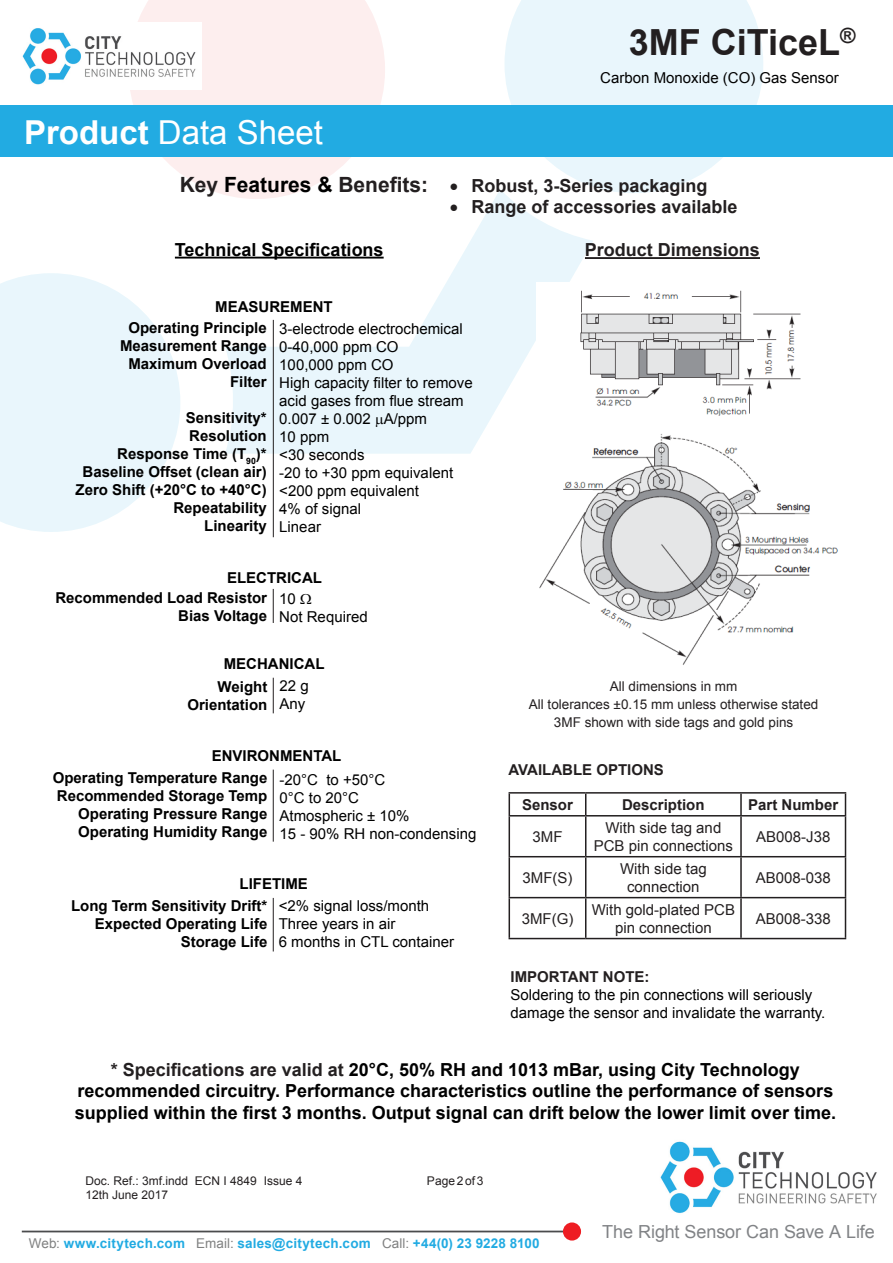
<style>
.page{position:relative;width:893px;height:1263px;background:#fff}
.page>*{position:absolute;margin:0;border:0;box-sizing:border-box;transform-origin:0 0}
.t1{font:700 36px "Arial";color:#231f20}
.t2{font:33px "Arial";color:#fff}
.t3{font:700 18px/21.6px "Arial";color:#000;text-align:center}
.Characteristics_Titl{font:700 18px "Arial";color:#231f20}
.t4{font:18px "Arial";letter-spacing:-.005em;color:#818386}
.t5{font:15px/18px "Arial";color:#000}
.t6{font:700 15px "Arial";color:#000}
.t7{font:15px/18px "Arial";color:#231f20;text-align:center}
.t8{font:700 15px "Arial";color:#231f20}
.Head_2{font:13.5px "Arial";color:#231f20}
.t9{font:700 13.5px "Arial";letter-spacing:.015em;color:#22abe2}
.t10{font:12px "Arial";color:#231f20}
.s1{font-weight:700}
.s2{font-size:21px}
.s3{font-size:21px;color:#000}
.s4{font-weight:700;color:#231f20}
.s5{color:#231f20}
.s6{font-weight:400;color:#808181}
</style>
<div class="page">
<svg style="left:225px;top:189px;width:368px;height:265px;fill:#e9f6fc"></svg>
<svg style="left:0;top:273px;width:180px;height:259px;fill:#e9f6fc"></svg>
<svg style="left:504px;top:0;width:259px;height:193px;fill:#e9f6fc"></svg>
<svg style="left:128px;top:0;width:257px;height:199px;fill:#fdeeee"></svg>
<div style="left:0;top:106px;width:893px;height:51px;background:#22abe2"></div>
<img style="left:22px;top:22px;width:179px;height:68px">
<hr style="left:22px;top:1230px;width:553px;height:2px;background:#4b4c4d">
<div style="left:563px;top:1222px;width:18px;height:18px;background:#ee1d23;border-radius:50%"></div>
<img style="left:660px;top:1141px;width:217px;height:73px">
<hr style="left:175px;top:257px;width:209px;height:2px;background:#000">
<hr style="left:273px;top:320px;width:1px;height:217px;background:#231f20">
<hr style="left:585px;top:257px;width:175px;height:2px;background:#231f20">
<hr style="left:273px;top:589px;width:1px;height:34px;background:#231f20">
<hr style="left:273px;top:678px;width:1px;height:35px;background:#231f20">
<hr style="left:273px;top:770px;width:1px;height:72px;background:#231f20">
<hr style="left:273px;top:898px;width:1px;height:53px;background:#231f20">
<hr style="left:509px;top:792px;width:77px;height:2px;background:#231f20">
<svg style="left:509px;top:794px;width:1px;height:21px"></svg>
<hr style="left:586px;top:792px;width:155px;height:2px;background:#231f20">
<svg style="left:585px;top:794px;width:1px;height:21px"></svg>
<hr style="left:741px;top:792px;width:105px;height:2px;background:#231f20">
<hr style="left:740px;top:794px;width:2px;height:21px;background:#231f20">
<svg style="left:845px;top:794px;width:1px;height:21px"></svg>
<hr style="left:509px;top:815px;width:77px;height:1px;background:#231f20">
<hr style="left:509px;top:816px;width:1px;height:40px;background:#231f20">
<hr style="left:586px;top:815px;width:155px;height:1px;background:#231f20">
<hr style="left:585px;top:816px;width:1px;height:40px;background:#231f20">
<hr style="left:741px;top:815px;width:105px;height:1px;background:#231f20">
<hr style="left:740px;top:816px;width:2px;height:40px;background:#231f20">
<hr style="left:845px;top:816px;width:1px;height:40px;background:#231f20">
<hr style="left:509px;top:856px;width:77px;height:1px;background:#231f20">
<hr style="left:509px;top:857px;width:1px;height:40px;background:#231f20">
<hr style="left:586px;top:856px;width:155px;height:1px;background:#231f20">
<hr style="left:585px;top:857px;width:1px;height:40px;background:#231f20">
<hr style="left:741px;top:856px;width:105px;height:1px;background:#231f20">
<hr style="left:740px;top:857px;width:2px;height:40px;background:#231f20">
<hr style="left:845px;top:857px;width:1px;height:40px;background:#231f20">
<hr style="left:509px;top:897px;width:77px;height:1px;background:#231f20">
<hr style="left:509px;top:898px;width:1px;height:40px;background:#231f20">
<hr style="left:586px;top:897px;width:155px;height:1px;background:#231f20">
<hr style="left:585px;top:898px;width:1px;height:40px;background:#231f20">
<hr style="left:741px;top:897px;width:105px;height:1px;background:#231f20">
<hr style="left:740px;top:898px;width:2px;height:40px;background:#231f20">
<hr style="left:845px;top:898px;width:1px;height:40px;background:#231f20">
<hr style="left:509px;top:938px;width:77px;height:1px;background:#231f20">
<hr style="left:586px;top:938px;width:155px;height:1px;background:#231f20">
<hr style="left:741px;top:938px;width:105px;height:1px;background:#231f20">
<img style="left:537px;top:282px;width:301px;height:383px">
<svg style="left:376px;top:417px;width:7px;height:10px"></svg>
<h2 class="t2" style="left:24px;top:111px;width:300px"><span class="s1">Product</span> Data Sheet</h2>
<h1 class="t1" style="left:629px;top:18px;width:228px">3MF CiTiceL<sup>®</sup></h1>
<p class="t5" style="left:600px;top:69px;width:240px">Carbon Monoxide (CO) Gas Sensor</p>
<p class="Characteristics_Titl" style="left:180px;top:173px;width:529px"><span class="s2">Key</span> <span class="s3">Features &amp;</span> <span class="s2">Benefits:</span> • Robust, 3-Series packaging</p>
<p class="Characteristics_Titl" style="left:450px;top:195px;width:289px">• Range of accessories available</p>
<p class="t3" style="left:175px;top:239px;width:210px">Technical Specifications</p>
<p class="t6" style="left:215px;top:297px;width:119px">MEASUREMENT</p>
<p class="t6" style="left:128px;top:318px;width:140px">Operating Principle</p>
<p class="t6" style="left:120px;top:336px;width:148px">Measurement Range</p>
<p class="t6" style="left:128px;top:354px;width:140px">Maximum Overload</p>
<p class="t6" style="left:230px;top:372px;width:38px">Filter</p>
<p class="t6" style="left:186px;top:408px;width:82px">Sensitivity*</p>
<p class="t6" style="left:189px;top:426px;width:79px">Resolution</p>
<p class="t6" style="left:117px;top:444px;width:151px">Response Time (T<sub>90</sub>)*</p>
<p class="t6" style="left:83px;top:462px;width:186px">Baseline Offset (clean air)</p>
<p class="t6" style="left:76px;top:480px;width:193px">Zero Shift (+20°C to +40°C)</p>
<p class="t6" style="left:173px;top:498px;width:95px">Repeatability</p>
<p class="t6" style="left:204px;top:516px;width:64px">Linearity</p>
<p class="t5" style="left:279px;top:320px;width:185px">3-electrode electrochemical</p>
<p class="t5" style="left:279px;top:338px;width:121px">0-40,000 ppm CO</p>
<p class="t5" style="left:279px;top:356px;width:116px">100,000 ppm CO</p>
<p class="t5" style="left:279px;top:374px;width:195px">High capacity filter to remove acid gases from flue stream</p>
<p class="t5" style="left:279px;top:410px;width:149px">0.007 ± 0.002 A/ppm</p>
<p class="t5" style="left:279px;top:428px;width:52px">10 ppm</p>
<p class="t5" style="left:279px;top:446px;width:87px">&lt;30 seconds</p>
<p class="t5" style="left:279px;top:464px;width:175px">-20 to +30 ppm equivalent</p>
<p class="t5" style="left:279px;top:482px;width:141px">&lt;200 ppm equivalent</p>
<p class="t5" style="left:279px;top:500px;width:83px">4% of signal</p>
<p class="t5" style="left:279px;top:518px;width:43px">Linear</p>
<p class="t6" style="left:227px;top:568px;width:96px">ELECTRICAL</p>
<p class="t6" style="left:55px;top:588px;width:213px">Recommended Load Resistor</p>
<p class="t6" style="left:178px;top:606px;width:90px">Bias Voltage</p>
<p class="t5" style="left:279px;top:590px;width:18px">10</p>
<p class="t5" style="left:279px;top:608px;width:90px">Not Required</p>
<p class="t6" style="left:224px;top:654px;width:102px">MECHANICAL</p>
<p class="t6" style="left:218px;top:677px;width:51px">Weight</p>
<p class="t6" style="left:187px;top:695px;width:82px">Orientation</p>
<p class="t5" style="left:280px;top:677px;width:31px">22 g</p>
<p class="t5" style="left:280px;top:695px;width:27px">Any</p>
<p class="t6" style="left:212px;top:745px;width:131px">ENVIRONMENTAL</p>
<p class="t6" style="left:53px;top:768px;width:216px">Operating Temperature Range</p>
<p class="t6" style="left:57px;top:786px;width:212px">Recommended Storage Temp</p>
<p class="t6" style="left:78px;top:804px;width:191px">Operating Pressure Range</p>
<p class="t6" style="left:78px;top:822px;width:191px">Operating Humidity Range</p>
<p class="t5" style="left:280px;top:771px;width:107px">-20°C to +50°C</p>
<p class="t5" style="left:280px;top:789px;width:81px">0°C to 20°C</p>
<p class="t5" style="left:280px;top:807px;width:131px">Atmospheric ± 10%</p>
<p class="t5" style="left:280px;top:825px;width:198px">15 - 90% RH non-condensing</p>
<p class="t6" style="left:240px;top:873px;width:70px">LIFETIME</p>
<p class="t6" style="left:71px;top:895px;width:198px">Long Term Sensitivity Drift*</p>
<p class="t6" style="left:95px;top:913px;width:174px">Expected Operating Life</p>
<p class="t6" style="left:181px;top:931px;width:88px">Storage Life</p>
<p class="t5" style="left:279px;top:896px;width:152px">&lt;2% signal loss/month</p>
<p class="t5" style="left:279px;top:914px;width:118px">Three years in air</p>
<p class="t5" style="left:279px;top:932px;width:177px">6 months in CTL container</p>
<p class="Characteristics_Titl" style="left:585px;top:238px;width:177px">Product Dimensions</p>
<p class="Head_2" style="left:610px;top:678px;width:129px">All dimensions in mm</p>
<p class="Head_2" style="left:529px;top:696px;width:291px">All tolerances ±0.15 mm unless otherwise stated</p>
<p class="Head_2" style="left:554px;top:714px;width:241px">3MF shown with side tags and gold pins</p>
<p class="t8" style="left:509px;top:760px;width:157px">AVAILABLE OPTIONS</p>
<p class="t8" style="left:522px;top:794px;width:52px">Sensor</p>
<p class="t8" style="left:622px;top:794px;width:84px">Description</p>
<p class="t8" style="left:748px;top:794px;width:92px">Part Number</p>
<p class="t7" style="left:532px;top:827px;width:31px">3MF</p>
<p class="t7" style="left:594px;top:818px;width:141px">With side tag and<br>PCB pin connections</p>
<p class="t7" style="left:756px;top:827px;width:76px">AB008-J38</p>
<p class="t7" style="left:522px;top:868px;width:51px">3MF(S)</p>
<p class="t7" style="left:620px;top:859px;width:88px">With side tag connection</p>
<p class="t7" style="left:756px;top:868px;width:77px">AB008-038</p>
<p class="t7" style="left:522px;top:909px;width:53px">3MF(G)</p>
<p class="t7" style="left:592px;top:900px;width:145px">With gold-plated PCB pin connection</p>
<p class="t7" style="left:756px;top:909px;width:77px">AB008-338</p>
<p class="t5" style="left:511px;top:968px;width:316px"><span class="s4">IMPORTANT NOTE:<br></span>Soldering to the pin connections will seriously damage the sensor and invalidate the warranty.</p>
<p class="t3" style="left:75px;top:1059px;width:763px"><span class="s5">* Specifications are valid at</span> 20°C, 50% RH and 1013 mBar, using City Technology recommended circuitry. Performance characteristics outline the performance of sensors supplied within the first 3 months. Output signal can drift below the lower limit over time.</p>
<p class="t10" style="left:86px;top:1173px;width:218px">Doc. Ref.: 3mf.indd ECN I 4849 Issue 4</p>
<p class="t10" style="left:427px;top:1173px;width:58px">Page 2 of 3</p>
<p class="t10" style="left:86px;top:1187px;width:84px">12th June 2017</p>
<p class="t9" style="left:29px;top:1234px;width:512px"><span class="s6">Web:</span> www.citytech.com <span class="s6">Email:</span> sales@citytech.com <span class="s6">Call:</span> +44(0) 23 9228 8100</p>
<p class="t4" style="left:602px;top:1220px;width:274px">The Right Sensor Can Save A Life</p>
</div>
